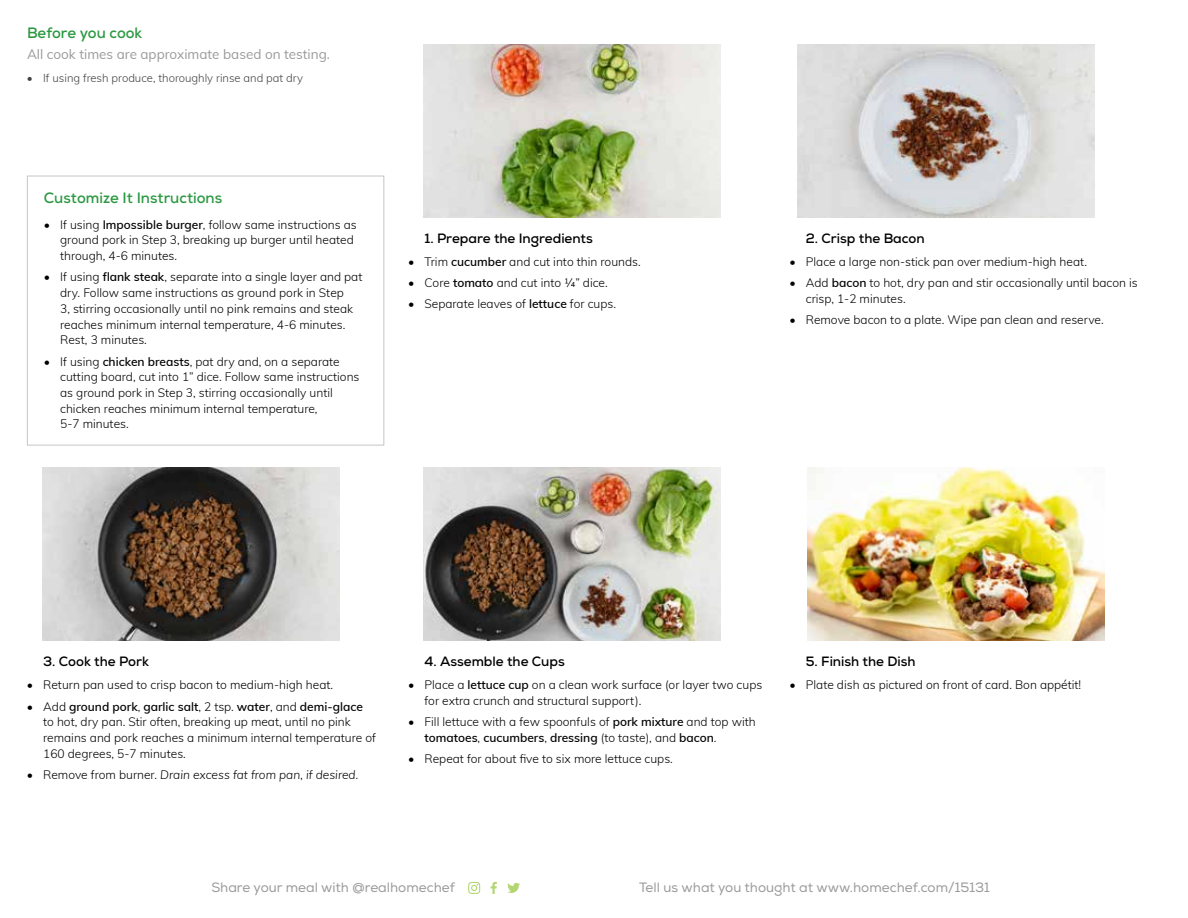
<style>
.page{position:relative;width:1188px;height:918px;background:#fff}
.page>*{position:absolute;margin:0;border:0;box-sizing:border-box;transform-origin:0 0}
.t1{font:700 15px "Nexa";color:#2c9942}
.t2{font:700 13.5px "Nexa";color:#000}
.t3{font:13.5px "Nexa";color:#9a9a9a}
.t4{font:13.5px "Muli";color:#9a9a9a}
.t5{font:300 12px/15.8px "Muli";color:#000}
.t6{font:italic 300 12px "Muli";color:#000}
.t7{font:300 11.25px "Muli";color:#414241}
.s1{font-weight:600}
.s2{font-style:normal}
</style>
<div class="page">
<svg style="left:491px;top:882px;width:6px;height:12px"></svg>
<svg style="left:468px;top:882px;width:12px;height:12px"></svg>
<svg style="left:507px;top:883px;width:13px;height:10px"></svg>
<img style="left:42px;top:467px;width:297px;height:173px">
<img style="left:423px;top:467px;width:297px;height:173px">
<img style="left:423px;top:44px;width:297px;height:173px">
<img style="left:808px;top:467px;width:297px;height:173px">
<img style="left:797px;top:44px;width:297px;height:173px">
<div style="left:27px;top:176px;width:357px;height:270px;border:1px solid #c7c6c5"></div>
<p class="t1" style="left:27px;top:23px;width:117px">Before you cook</p>
<p class="t4" style="left:27px;top:44px;width:304px">All cook times are approximate based on testing.</p>
<p class="t7" style="left:27px;top:69px;width:278px">• If using fresh produce, thoroughly rinse and pat dry</p>
<p class="t1" style="left:44px;top:188px;width:180px">Customize It Instructions</p>
<p class="t5" style="left:60px;top:216px;width:298px;text-indent:-16px">• If using <span class="s1">Impossible burger</span>, follow same instructions as ground pork in Step 3, breaking up burger until heated through, 4-6 minutes.</p>
<p class="t5" style="left:60px;top:269px;width:304px;text-indent:-16px">• If using <span class="s1">flank steak</span>, separate into a single layer and pat dry. Follow same instructions as ground pork in Step<br>3, stirring occasionally until no pink remains and steak reaches minimum internal temperature, 4-6 minutes.<br>Rest, 3 minutes.</p>
<p class="t5" style="left:60px;top:353px;width:301px;text-indent:-16px">• If using <span class="s1">chicken breasts</span>, pat dry and, on a separate cutting board, cut into 1” dice. Follow same instructions as ground pork in Step 3, stirring occasionally until chicken reaches minimum internal temperature,<br>5-7 minutes.</p>
<p class="t2" style="left:425px;top:229px;width:170px">1. Prepare the Ingredients</p>
<p class="t5" style="left:408px;top:253px;width:234px">• Trim <span class="s1">cucumber</span> and cut into thin rounds.</p>
<p class="t5" style="left:408px;top:274px;width:201px">• Core <span class="s1">tomato</span> and cut into ¼” dice.</p>
<p class="t5" style="left:408px;top:296px;width:209px">• Separate leaves of <span class="s1">lettuce</span> for cups.</p>
<p class="t2" style="left:806px;top:229px;width:120px">2. Crisp the Bacon</p>
<p class="t5" style="left:790px;top:253px;width:299px">• Place a large non-stick pan over medium-high heat.</p>
<p class="t5" style="left:806px;top:274px;width:334px;text-indent:-16px">• Add <span class="s1">bacon</span> to hot, dry pan and stir occasionally until bacon is crisp, 1-2 minutes.</p>
<p class="t5" style="left:790px;top:311px;width:316px">• Remove bacon to a plate. Wipe pan clean and reserve.</p>
<p class="t2" style="left:43px;top:653px;width:107px">3. Cook the Pork</p>
<p class="t5" style="left:27px;top:677px;width:308px">• Return pan used to crisp bacon to medium-high heat.</p>
<p class="t5" style="left:43px;top:698px;width:334px;text-indent:-16px">• Add <span class="s1">ground pork</span>, <span class="s1">garlic salt</span>, 2 tsp. <span class="s1">water</span>, and <span class="s1">demi-glace </span>to hot, dry pan. Stir often, breaking up meat, until no pink remains and pork reaches a minimum internal temperature of 160 degrees, 5-7 minutes.</p>
<p class="t6" style="left:27px;top:766px;width:333px"><span class="s2">• Remove from burner.</span> Drain excess fat from pan, if desired.</p>
<p class="t2" style="left:424px;top:653px;width:142px">4. Assemble the Cups</p>
<p class="t5" style="left:424px;top:677px;width:339px;text-indent:-16px">• Place a <span class="s1">lettuce cup</span> on a clean work surface (or layer two cups for extra crunch and structural support).</p>
<p class="t5" style="left:424px;top:714px;width:333px;text-indent:-16px">• Fill lettuce with a few spoonfuls of <span class="s1">pork mixture</span> and top with <span class="s1">tomatoes</span>, <span class="s1">cucumbers</span>, <span class="s1">dressing</span> (to taste), and <span class="s1">bacon</span>.</p>
<p class="t5" style="left:408px;top:750px;width:266px">• Repeat for about five to six more lettuce cups.</p>
<p class="t2" style="left:806px;top:653px;width:111px">5. Finish the Dish</p>
<p class="t5" style="left:790px;top:677px;width:293px">• Plate dish as pictured on front of card. Bon appétit!</p>
<p class="t3" style="left:211px;top:879px;width:245px">Share your meal with @realhomechef</p>
<p class="t3" style="left:639px;top:879px;width:352px">Tell us what you thought at www.homechef.com/15131</p>
</div>
